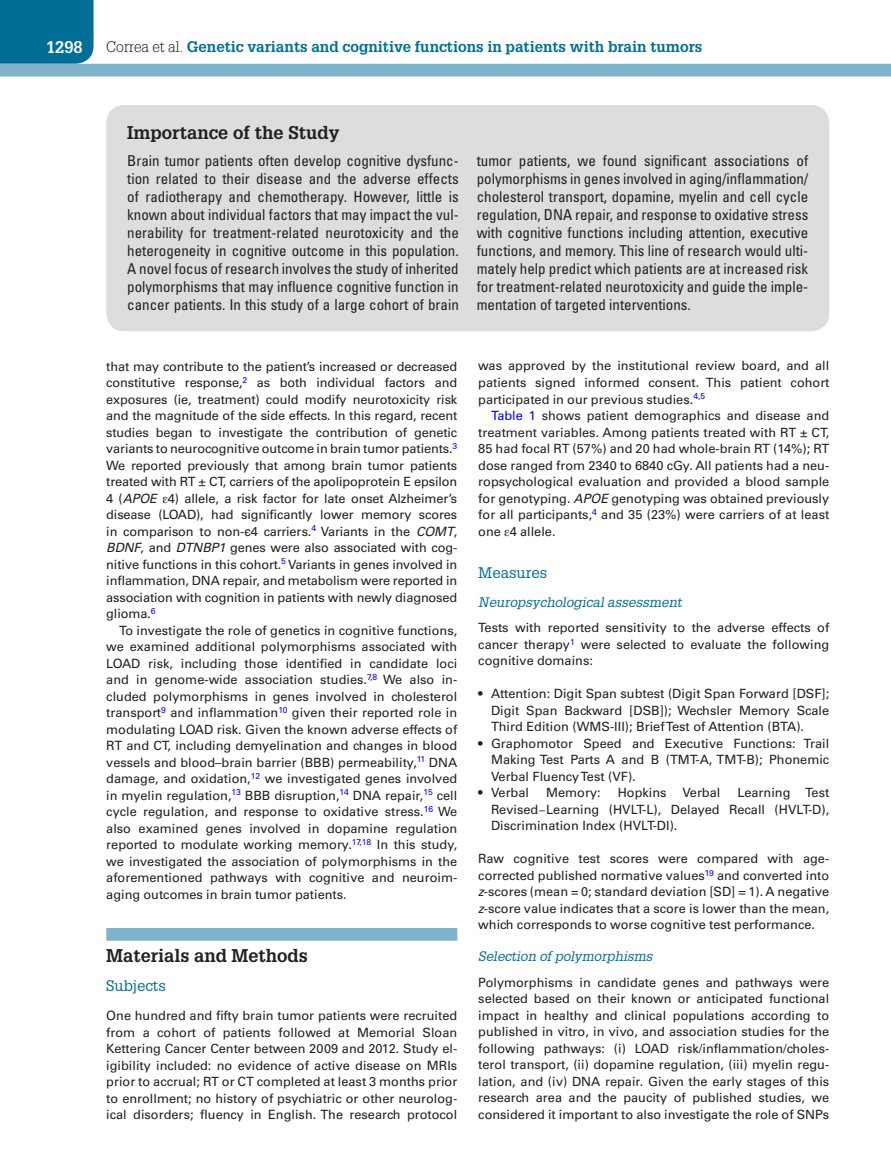
<style>
.page{position:relative;width:891px;height:1175px;background:#fff}
.page>*{position:absolute;margin:0;border:0;box-sizing:border-box;transform-origin:0 0}
.t1{font:700 18px "Glypha LT Std";color:#231f20}
.t2{font:700 16.5px "Glypha LT Std";color:#fff}
.t3{font:condensed 15px/18px "Univers LT Std";color:#231f20;text-align:justify}
.t4{font:700 15px "Glypha LT Std";color:#006e96}
.t5{font:15px "Glypha LT Std";color:#006e96}
.t6{font:italic 13.5px "Glypha LT Std";color:#006e96}
.t7{font:12.75px/16.5px "Univers LT Std";color:#231f20;text-align:justify}
.s1{font-weight:300;color:#231f20}
.s2{font-style:italic}
.s3{font-family:"Gandhari Unicode"}
.s4{font-family:"Arial Unicode MS"}
.s5{color:#00f}
</style>
<div class="page">
<div style="left:0;top:0;width:94px;height:64px;background:#006e96"></div>
<div style="left:0;top:64px;width:891px;height:12px;background:#7fb4ca"></div>
<div style="left:106px;top:928px;width:351px;height:12px;background:#7fb4ca"></div>
<div style="left:106px;top:105px;width:723px;height:226px;background:#dcdddf;border-radius:18px"></div>
<p class="t2" style="left:46px;top:37px;width:38px">1298</p>
<p class="t4" style="left:106px;top:37px;width:598px"><span class="s1">Correa et al.</span> Genetic variants and cognitive functions in patients with brain tumors</p>
<h1 class="t1" style="left:127px;top:121px;width:214px">Importance of the Study</h1>
<p class="t3" style="left:127px;top:151px;width:333px">Brain tumor patients often develop cognitive dysfunc&shy;tion related to their disease and the adverse effects of radiotherapy and chemotherapy. However, little is known about individual factors that may impact the vul&shy;nerability for treatment-related neurotoxicity and the heterogeneity in cognitive outcome in this population.<br>A novel focus of research involves the study of inherited polymorphisms that may influence cognitive function in cancer patients. In this study of a large cohort of brain</p>
<p class="t3" style="left:477px;top:151px;width:333px">tumor patients, we found significant associations of polymorphisms in genes involved in aging/inflammation/ cholesterol transport, dopamine, myelin and cell cycle regulation, DNA repair, and response to oxidative stress with cognitive functions including attention, executive functions, and memory. This line of research would ulti&shy;mately help predict which patients are at increased risk for treatment-related neurotoxicity and guide the imple&shy;mentation of targeted interventions.</p>
<p class="t7" style="left:106px;top:358px;width:353px">that may contribute to the patient’s increased or decreased constitutive response,<sup>2</sup> as both individual factors and exposures (ie, treatment) could modify neurotoxicity risk and the magnitude of the side effects. In this regard, recent studies began to investigate the contribution of genetic variants to neurocognitive outcome in brain tumor patients.<sup>3<br></sup>We reported previously that among brain tumor patients treated with RT ± CT, carriers of the apolipoprotein E epsilon 4 (<span class="s2">APOE</span> <span class="s3">ε</span>4) allele, a risk factor for late onset Alzheimer’s disease (LOAD), had significantly lower memory scores in comparison to non-<span class="s4">є</span>4 carriers.<sup>4</sup> Variants in the <span class="s2">COMT</span>, <span class="s2">BDNF</span>, and <span class="s2">DTNBP1</span> genes were also associated with cog&shy;nitive functions in this cohort.<sup>5</sup> Variants in genes involved in inflammation, DNA repair, and metabolism were reported in association with cognition in patients with newly diagnosed glioma.<sup>6</sup></p>
<p class="t7" style="left:106px;top:622px;width:353px;text-indent:13px">To investigate the role of genetics in cognitive functions, we examined additional polymorphisms associated with LOAD risk, including those identified in candidate loci and in genome-wide association studies.<sup>7</sup><sup>,</sup><sup>8</sup> We also in&shy;cluded polymorphisms in genes involved in cholesterol transport<sup>9</sup> and inflammation<sup>10</sup> given their reported role in modulating LOAD risk. Given the known adverse effects of RT and CT, including demyelination and changes in blood vessels and blood–brain barrier (BBB) permeability,<sup>11</sup> DNA damage, and oxidation,<sup>12</sup> we investigated genes involved in myelin regulation,<sup>13</sup> BBB disruption,<sup>14</sup> DNA repair,<sup>15</sup> cell cycle regulation, and response to oxidative stress.<sup>16</sup> We also examined genes involved in dopamine regulation reported to modulate working memory.<sup>17</sup><sup>,</sup><sup>18</sup> In this study, we investigated the association of polymorphisms in the aforementioned pathways with cognitive and neuroim&shy;aging outcomes in brain tumor patients.</p>
<h1 class="t1" style="left:106px;top:944px;width:203px">Materials and Methods</h1>
<p class="t5" style="left:106px;top:976px;width:61px">Subjects</p>
<p class="t7" style="left:106px;top:1007px;width:353px">One hundred and fifty brain tumor patients were recruited from a cohort of patients followed at Memorial Sloan Kettering Cancer Center between 2009 and 2012. Study el&shy;igibility included: no evidence of active disease on MRIs prior to accrual; RT or CT completed at least 3 months prior to enrollment; no history of psychiatric or other neurolog&shy;ical disorders; fluency in English. The research protocol</p>
<p class="t7" style="left:478px;top:358px;width:353px">was approved by the institutional review board, and all patients signed informed consent. This patient cohort participated in our previous studies.<sup>4</sup><sup>,</sup><sup>5</sup></p>
<p class="t7" style="left:478px;top:407px;width:353px;text-indent:13px"><span class="s5">Table 1</span> shows patient demographics and disease and treatment variables. Among patients treated with RT ± CT, 85 had focal RT (57%) and 20 had whole-brain RT (14%); RT dose ranged from 2340 to 6840 cGy. All patients had a neu&shy;ropsychological evaluation and provided a blood sample for genotyping. <span class="s2">APOE</span> genotyping was obtained previously for all participants,<sup>4</sup> and 35 (23%) were carriers of at least one <span class="s3">ε</span>4 allele.</p>
<p class="t5" style="left:478px;top:563px;width:71px">Measures</p>
<p class="t6" style="left:478px;top:594px;width:205px">Neuropsychological assessment</p>
<p class="t7" style="left:478px;top:619px;width:352px">Tests with reported sensitivity to the adverse effects of cancer therapy<sup>1</sup> were selected to evaluate the following cognitive domains:</p>
<p class="t7" style="left:491px;top:685px;width:340px;text-indent:-13px">• Attention: Digit Span subtest (Digit Span Forward [DSF]; Digit Span Backward [DSB]); Wechsler Memory Scale Third Edition (WMS-III); Brief Test of Attention (BTA).</p>
<p class="t7" style="left:491px;top:735px;width:340px;text-indent:-13px">• Graphomotor Speed and Executive Functions: Trail Making Test Parts A and B (TMT-A, TMT-B); Phonemic Verbal Fluency Test (VF).</p>
<p class="t7" style="left:478px;top:784px;width:52px">• Verbal</p>
<p class="t7" style="left:546px;top:784px;width:56px">Memory:</p>
<p class="t7" style="left:618px;top:784px;width:104px">Hopkins Verbal</p>
<p class="t7" style="left:491px;top:784px;width:340px;text-indent:246px">Learning Test Revised<span class="s3">‒</span>Learning (HVLT-L), Delayed Recall (HVLT-D), Discrimination Index (HVLT-DI).</p>
<p class="t7" style="left:478px;top:850px;width:353px">Raw cognitive test scores were compared with age&shy;corrected published normative values<sup>19</sup> and converted into <span class="s2">z</span>-scores (mean = 0; standard deviation [SD] = 1). A negative <span class="s2">z</span>-score value indicates that a score is lower than the mean, which corresponds to worse cognitive test performance.</p>
<p class="t6" style="left:478px;top:948px;width:176px">Selection of polymorphisms</p>
<p class="t7" style="left:478px;top:973px;width:353px">Polymorphisms in candidate genes and pathways were selected based on their known or anticipated functional impact in healthy and clinical populations according to published in vitro, in vivo, and association studies for the following pathways: (i) LOAD risk/inflammation/choles&shy;terol transport, (ii) dopamine regulation, (iii) myelin regu&shy;lation, and (iv) DNA repair. Given the early stages of this research area and the paucity of published studies, we considered it important to also investigate the role of SNPs</p>
</div>
